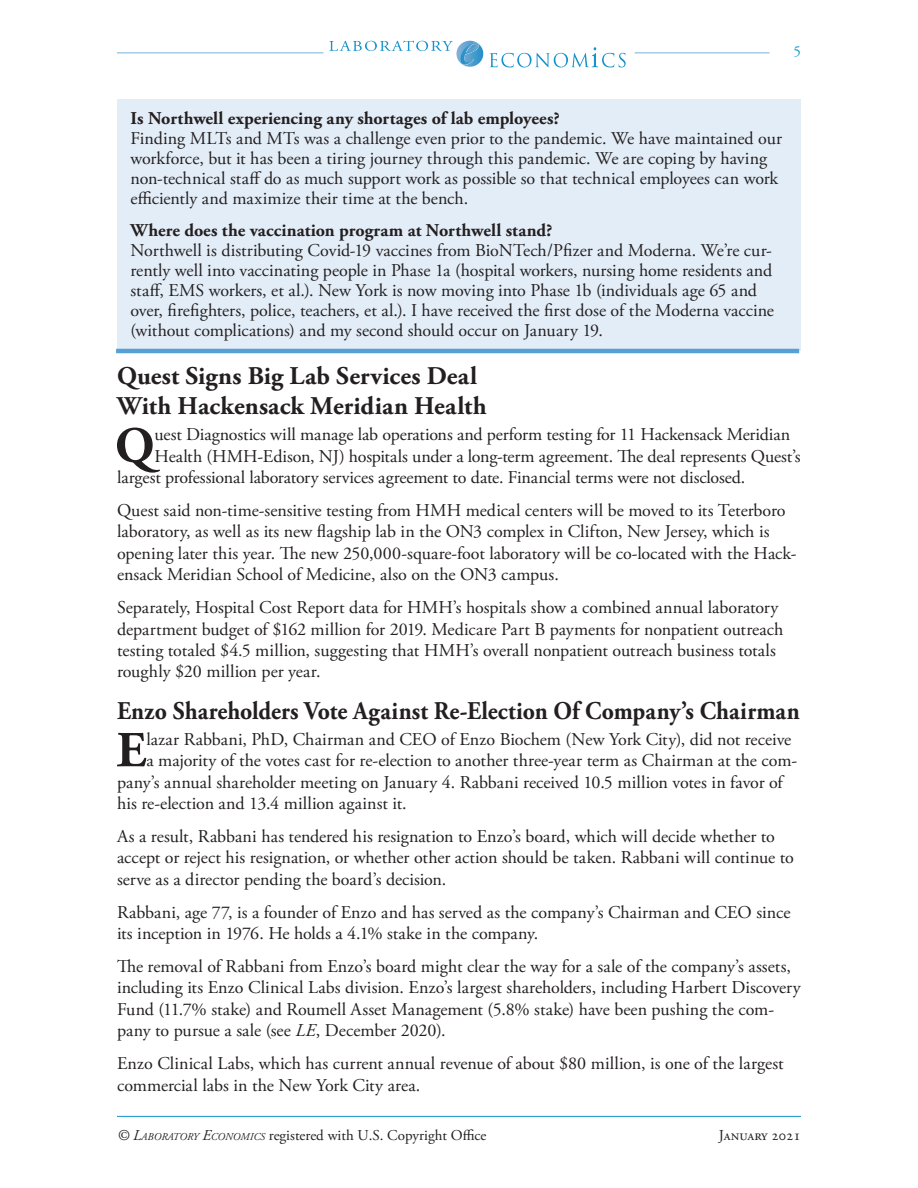
<style>
.page{position:relative;width:918px;height:1188px;background:#fff}
.page>*{position:absolute;margin:0;border:0;box-sizing:border-box;transform-origin:0 0}
.Table_Head{font:700 50.4px "Adobe Garamond Pro";color:#231f20}
.Table_Head-2{font:700 25.5px "Adobe Garamond Pro";letter-spacing:.005em;color:#231f20;scale:.93 1}
.Table_Head-3{font:700 25.5px/30px "Adobe Garamond Pro";letter-spacing:.005em;color:#231f20}
.Table_Head-4{font:18px/21.5px "Adobe Garamond Pro";color:#231f20}
.Table_Head-5{font:700 18px "Adobe Garamond Pro";letter-spacing:.005em;color:#231f20}
.t1{font:15px "Adobe Garamond Pro";color:#231f20}
.t2{font:15px "Adobe Garamond Pro";color:#1593cb}
.s1{font-style:italic}
.s2{font-style:italic;font-size:10.5px}
</style>
<div class="page">
<svg style="left:329px;top:40px;width:154px;height:27px"></svg>
<svg style="left:490px;top:47px;width:136px;height:20px"></svg>
<hr style="left:117px;top:52px;width:206px;height:1px;background:#76b1db">
<hr style="left:635px;top:52px;width:135px;height:1px;background:#76b1db">
<hr style="left:117px;top:1116px;width:684px;height:1px;background:#1593cb">
<div style="left:117px;top:99px;width:683px;height:252px;background:#e3edf7"></div>
<hr style="left:116px;top:349px;width:683px;height:4px;background:#56a0d5">
<p class="t2" style="left:794px;top:43px;width:9px">5</p>
<p class="Table_Head-5" style="left:130px;top:108px;width:431px">Is Northwell experiencing any shortages of lab employees?</p>
<p class="Table_Head-4" style="left:130px;top:129px;width:653px;line-height:20.1px">Finding MLTs and MTs was a challenge even prior to the pandemic. We have maintained our workforce, but it has been a tiring journey through this pandemic. We are coping by having non-technical staff do as much support work as possible so that technical employees can work efficiently and maximize their time at the bench.</p>
<p class="Table_Head-5" style="left:130px;top:220px;width:423px">Where does the vaccination program at Northwell stand?</p>
<p class="Table_Head-4" style="left:130px;top:241px;width:645px;line-height:20.1px">Northwell is distributing Covid-19 vaccines from BioNTech/Pfizer and Moderna. We’re cur&shy;rently well into vaccinating people in Phase 1a (hospital workers, nursing home residents and staff, EMS workers, et al.). New York is now moving into Phase 1b (individuals age 65 and over, firefighters, police, teachers, et al.). I have received the first dose of the Moderna vaccine (without complications) and my second should occur on January 19.</p>
<p class="Table_Head-3" style="left:117px;top:362px;width:371px">Quest Signs Big Lab Services Deal<br>With Hackensack Meridian Health</p>
<p class="Table_Head" style="left:115px;top:416px;width:41px">Q</p>
<p class="Table_Head-4" style="left:155px;top:424px;width:637px">uest Diagnostics will manage lab operations and perform testing for 11 Hackensack Meridian</p>
<p class="Table_Head-4" style="left:155px;top:446px;width:648px">Health (HMH-Edison, NJ) hospitals under a long-term agreement. The deal represents Quest’s</p>
<p class="Table_Head-4" style="left:117px;top:467px;width:630px">largest professional laboratory services agreement to date. Financial terms were not disclosed.</p>
<p class="Table_Head-4" style="left:117px;top:500px;width:681px">Quest said non-time-sensitive testing from HMH medical centers will be moved to its Teterboro laboratory, as well as its new flagship lab in the ON3 complex in Clifton, New Jersey, which is opening later this year. The new 250,000-square-foot laboratory will be co-located with the Hack&shy;ensack Meridian School of Medicine, also on the ON3 campus.</p>
<p class="Table_Head-4" style="left:117px;top:597px;width:668px">Separately, Hospital Cost Report data for HMH’s hospitals show a combined annual laboratory department budget of $162 million for 2019. Medicare Part B payments for nonpatient outreach testing totaled $4.5 million, suggesting that HMH’s overall nonpatient outreach business totals roughly $20 million per year.</p>
<p class="Table_Head-2" style="left:117px;top:696px;width:736px">Enzo Shareholders Vote Against Re-Election Of Company’s Chairman</p>
<p class="Table_Head" style="left:116px;top:721px;width:31px">E</p>
<p class="Table_Head-4" style="left:146px;top:729px;width:647px">lazar Rabbani, PhD, Chairman and CEO of Enzo Biochem (New York City), did not receive</p>
<p class="Table_Head-4" style="left:146px;top:750px;width:653px">a majority of the votes cast for re-election to another three-year term as Chairman at the com-</p>
<p class="Table_Head-4" style="left:117px;top:772px;width:667px">pany’s annual shareholder meeting on January 4. Rabbani received 10.5 million votes in favor of</p>
<p class="Table_Head-4" style="left:117px;top:793px;width:291px">his re-election and 13.4 million against it.</p>
<p class="Table_Head-4" style="left:117px;top:826px;width:678px">As a result, Rabbani has tendered his resignation to Enzo’s board, which will decide whether to accept or reject his resignation, or whether other action should be taken. Rabbani will continue to serve as a director pending the board’s decision.</p>
<p class="Table_Head-4" style="left:117px;top:902px;width:675px">Rabbani, age 77, is a founder of Enzo and has served as the company’s Chairman and CEO since its inception in 1976. He holds a 4.1% stake in the company.</p>
<p class="Table_Head-4" style="left:117px;top:956px;width:685px">The removal of Rabbani from Enzo’s board might clear the way for a sale of the company’s assets, including its Enzo Clinical Labs division. Enzo’s largest shareholders, including Harbert Discovery Fund (11.7% stake) and Roumell Asset Management (5.8% stake) have been pushing the com&shy;pany to pursue a sale (see <span class="s1">LE</span>, December 2020).</p>
<p class="Table_Head-4" style="left:117px;top:1053px;width:668px">Enzo Clinical Labs, which has current annual revenue of about $80 million, is one of the largest commercial labs in the New York City area.</p>
<p class="t1" style="left:117px;top:1127px;width:371px"><span class="s1">© L</span><span class="s2">ABORATORY</span> <span class="s1">E</span><span class="s2">CONOMICS</span> registered with U.S. Copyright Office</p>
<p class="t1" style="left:719px;top:1127px;width:84px">January 2021</p>
</div>
